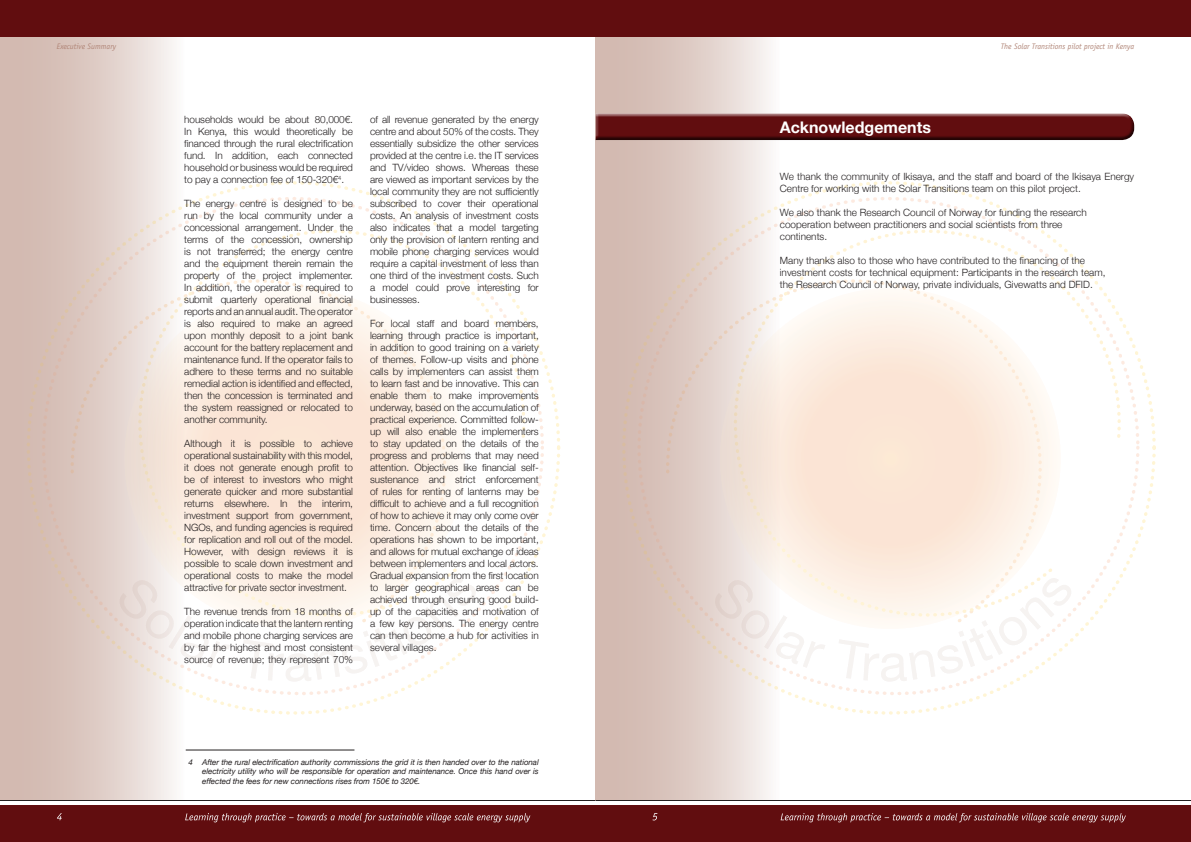
<style>
.page{position:relative;width:1191px;height:842px;background:#fff}
.page>*{position:absolute;margin:0;border:0;box-sizing:border-box;transform-origin:0 0}
.t1{font:700 16px "Helvetica Neue";color:#fff}
.t2{font:300 10px/12px "Helvetica Neue";color:#231f20;text-align:justify}
.t3{font:italic 8px/9.6px "Helvetica Neue";letter-spacing:-.01em;color:#231f20;text-align:justify}
.t4{font:italic 8px "Officina Sans";color:#b18678}
</style>
<div class="page">
<div style="left:0;top:36px;width:184px;height:764px;background:linear-gradient(to right,#cbaea4,#f6f1ef)"></div>
<div style="left:0;top:805px;width:595px;height:37px;background:#610d0f"></div>
<hr style="left:0;top:800px;width:595px;height:1px;background:#231f20">
<svg style="left:57px;top:813px;width:473px;height:9px"></svg>
<div style="left:0;top:0;width:595px;height:36px;background:#610d0f"></div>
<hr style="left:186px;top:750px;width:168px;height:1px;background:#231f20">
<svg style="left:69px;top:278px;width:67px;height:350px;background:#dfcec7"></svg>
<svg style="left:136px;top:228px;width:391px;height:390px"></svg>
<svg style="left:119px;top:580px;width:111px;height:88px"></svg>
<svg style="left:243px;top:578px;width:233px;height:104px"></svg>
<div style="left:595px;top:36px;width:184px;height:764px;background:linear-gradient(to right,#cbaea4,#f5f0ee)"></div>
<div style="left:595px;top:805px;width:596px;height:37px;background:#610d0f"></div>
<svg style="left:652px;top:813px;width:473px;height:9px"></svg>
<div style="left:595px;top:0;width:596px;height:36px;background:#610d0f"></div>
<hr style="left:595px;top:800px;width:596px;height:1px;background:#231f20">
<svg style="left:664px;top:278px;width:68px;height:350px;background:#e0cec7"></svg>
<svg style="left:732px;top:228px;width:390px;height:390px"></svg>
<svg style="left:715px;top:580px;width:110px;height:88px"></svg>
<svg style="left:838px;top:578px;width:233px;height:104px"></svg>
<div style="left:595px;top:113px;width:540px;height:26px;background:#fff;opacity:.75"></div>
<div style="left:595px;top:116px;width:540px;height:25px;background:#231f20;opacity:.75"></div>
<p class="t4" style="left:57px;top:41px;width:61px">Executive Summary</p>
<p class="t2" style="left:184px;top:113px;width:170px">households would be about 80,000€.<br>In Kenya, this would theoretically be financed through the rural electrification fund. In addition, each connected household or business would be required to pay a connection fee of 150-320€<sup>4</sup>.</p>
<p class="t2" style="left:184px;top:197px;width:170px">The energy centre is designed to be run by the local community under a concessional arrangement. Under the terms of the concession, ownership is not transferred; the energy centre and the equipment therein remain the property of the project implementer.<br>In addition, the operator is required to submit quarterly operational financial reports and an annual audit. The operator is also required to make an agreed upon monthly deposit to a joint bank account for the battery replacement and maintenance fund. If the operator fails to adhere to these terms and no suitable remedial action is identified and effected, then the concession is terminated and the system reassigned or relocated to another community.</p>
<p class="t2" style="left:184px;top:437px;width:170px">Although it is possible to achieve operational sustainability with this model, it does not generate enough profit to be of interest to investors who might generate quicker and more substantial returns elsewhere. In the interim, investment support from government, NGOs, and funding agencies is required for replication and roll out of the model.<br>However, with design reviews it is possible to scale down investment and operational costs to make the model attractive for private sector investment.</p>
<p class="t2" style="left:184px;top:605px;width:170px">The revenue trends from 18 months of operation indicate that the lantern renting and mobile phone charging services are by far the highest and most consistent source of revenue; they represent 70%</p>
<p class="t2" style="left:370px;top:113px;width:170px">of all revenue generated by the energy centre and about 50% of the costs. They essentially subsidize the other services provided at the centre i.e. the IT services and TV/video shows. Whereas these are viewed as important services by the local community they are not sufficiently subscribed to cover their operational costs. An analysis of investment costs also indicates that a model targeting only the provision of lantern renting and mobile phone charging services would require a capital investment of less than one third of the investment costs. Such a model could prove interesting for businesses.</p>
<p class="t2" style="left:370px;top:317px;width:170px">For local staff and board members, learning through practice is important, in addition to good training on a variety of themes. Follow-up visits and phone calls by implementers can assist them to learn fast and be innovative. This can enable them to make improvements underway, based on the accumulation of practical experience. Committed follow&shy;up will also enable the implementers to stay updated on the details of the progress and problems that may need attention. Objectives like financial self&shy;sustenance and strict enforcement of rules for renting of lanterns may be difficult to achieve and a full recognition of how to achieve it may only come over time. Concern about the details of the operations has shown to be important, and allows for mutual exchange of ideas between implementers and local actors.<br>Gradual expansion from the first location to larger geographical areas can be achieved through ensuring good build&shy;up of the capacities and motivation of a few key persons. The energy centre can then become a hub for activities in several villages.</p>
<p class="t3" style="left:202px;top:757px;width:338px;text-indent:-14px">4 After the rural electrification authority commissions the grid it is then handed over to the national electricity utility who will be responsible for operation and maintenance. Once this hand over is effected the fees for new connections rises from 150€ to 320€.</p>
<h1 class="t1" style="left:780px;top:115px;width:153px">Acknowledgements</h1>
<p class="t4" style="left:1001px;top:41px;width:135px">The Solar Transitions pilot project in Kenya</p>
<p class="t2" style="left:780px;top:170px;width:356px">We thank the community of Ikisaya, and the staff and board of the Ikisaya Energy<br>Centre for working with the Solar Transitions team on this pilot project.</p>
<p class="t2" style="left:780px;top:206px;width:308px;text-align:left">We also thank the Research Council of Norway for funding the research cooperation between practitioners and social scientists from three continents.</p>
<p class="t2" style="left:780px;top:254px;width:327px;text-align:left">Many thanks also to those who have contributed to the financing of the investment costs for technical equipment: Participants in the research team, the Research Council of Norway, private individuals, Givewatts and DFID.</p>
</div>
